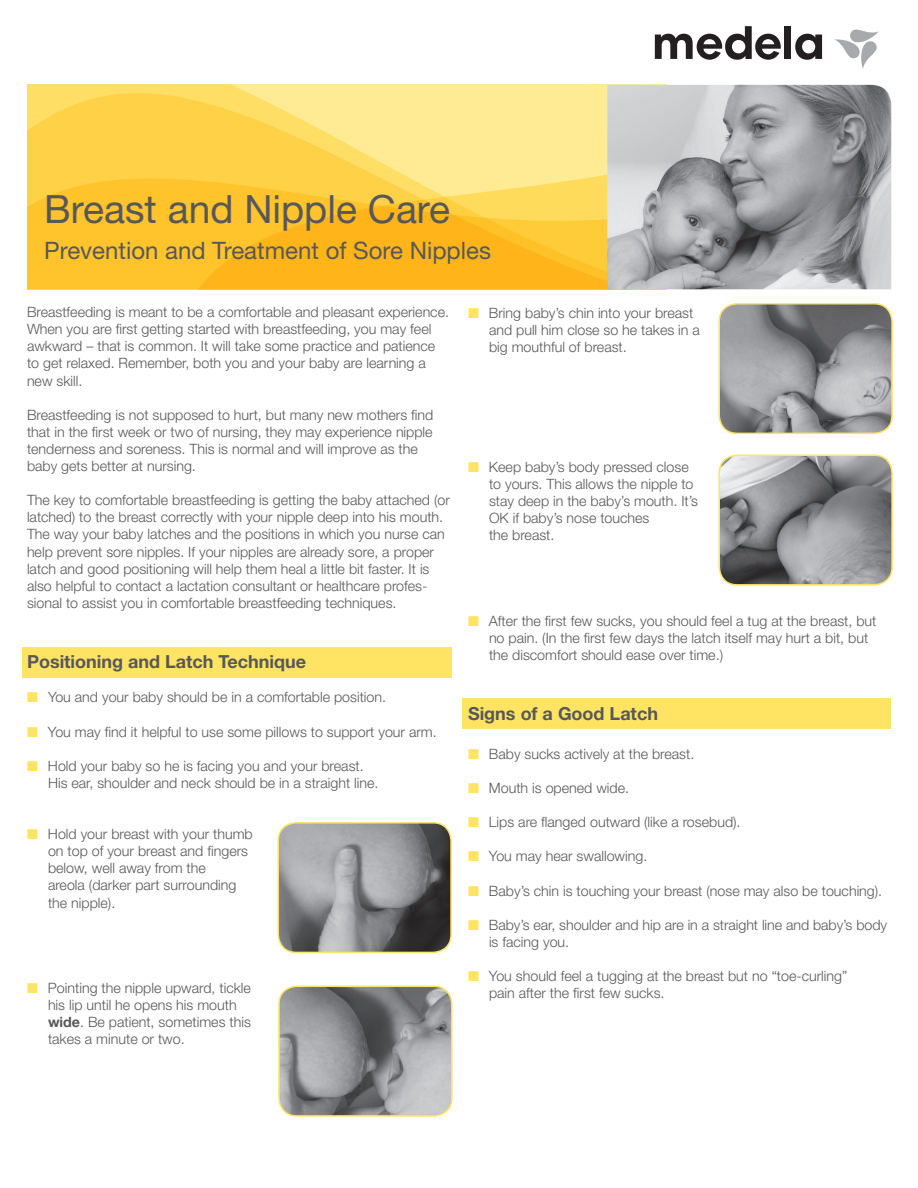
<style>
.page{position:relative;width:918px;height:1188px;background:#fff}
.page>*{position:absolute;margin:0;border:0;box-sizing:border-box;transform-origin:0 0}
.Front_Cover_Head{font:39px "Helvetica Neue LT Std";color:#57585a}
.t1{font:24px "Helvetica Neue LT Std";color:#57585a}
.t2{font:700 18px "Helvetica Neue LT Std";color:#57585a}
.t3{font:300 14.25px/17.1px "Helvetica Neue LT Std";color:#57585a}
.s1{color:#ffe362}
.s2{font-weight:700}
</style>
<div class="page">
<div style="left:22px;top:647px;width:429px;height:31px;background:#ffe362"></div>
<div style="left:463px;top:699px;width:428px;height:30px;background:#ffe362"></div>
<svg style="left:27px;top:93px;width:132px;height:72px;background:#ffd24a"></svg>
<svg style="left:27px;top:165px;width:132px;height:124px;background:#ffc52f"></svg>
<svg style="left:159px;top:85px;width:448px;height:204px;background:#ffd151"></svg>
<img style="left:607px;top:85px;width:284px;height:204px">
<div style="left:784px;top:26px;width:7px;height:33px;background:#231f20"></div>
<svg style="left:795px;top:34px;width:27px;height:26px"></svg>
<svg style="left:655px;top:26px;width:126px;height:34px"></svg>
<svg style="left:835px;top:29px;width:44px;height:40px"></svg>
<img style="left:721px;top:304px;width:171px;height:129px">
<div style="left:718px;top:303px;width:175px;height:131px;border:2px solid #ffe362;border-radius:18px"></div>
<img style="left:279px;top:986px;width:171px;height:128px">
<div style="left:278px;top:986px;width:175px;height:131px;border:2px solid #ffe362;border-radius:18px"></div>
<img style="left:721px;top:457px;width:171px;height:126px">
<div style="left:718px;top:454px;width:175px;height:132px;border:2px solid #ffe362;border-radius:18px"></div>
<img style="left:278px;top:823px;width:173px;height:129px">
<div style="left:278px;top:822px;width:174px;height:131px;border:2px solid #ffe362;border-radius:18px"></div>
<p class="Front_Cover_Head" style="left:44px;top:186px;width:407px">Breast and Nipple Care</p>
<p class="t1" style="left:44px;top:236px;width:448px">Prevention and Treatment of Sore Nipples</p>
<p class="t3" style="left:27px;top:303px;width:424px">Breastfeeding is meant to be a comfortable and pleasant experience.<br>When you are first getting started with breastfeeding, you may feel awkward – that is common. It will take some practice and patience to get relaxed. Remember, both you and your baby are learning a new skill.</p>
<p class="t3" style="left:27px;top:406px;width:408px">Breastfeeding is not supposed to hurt, but many new mothers find that in the first week or two of nursing, they may experience nipple tenderness and soreness. This is normal and will improve as the baby gets better at nursing.</p>
<p class="t3" style="left:27px;top:491px;width:424px">The key to comfortable breastfeeding is getting the baby attached (or latched) to the breast correctly with your nipple deep into his mouth.<br>The way your baby latches and the positions in which you nurse can help prevent sore nipples. If your nipples are already sore, a proper latch and good positioning will help them heal a little bit faster. It is also helpful to contact a lactation consultant or healthcare profes&shy;sional to assist you in comfortable breastfeeding techniques.</p>
<p class="t2" style="left:27px;top:651px;width:281px">Positioning and Latch Technique</p>
<p class="t3" style="left:27px;top:688px;width:361px"><span class="s1">■</span> You and your baby should be in a comfortable position.</p>
<p class="t3" style="left:27px;top:723px;width:411px"><span class="s1">■</span> You may find it helpful to use some pillows to support your arm.</p>
<p class="t3" style="left:27px;top:757px;width:338px"><span class="s1">■</span> Hold your baby so he is facing you and your breast.</p>
<p class="t3" style="left:48px;top:774px;width:332px">His ear, shoulder and neck should be in a straight line.</p>
<p class="t3" style="left:48px;top:825px;width:206px;text-indent:-21px"><span class="s1">■</span> Hold your breast with your thumb on top of your breast and fingers below, well away from the</p>
<p class="t3" style="left:48px;top:877px;width:190px">areola (darker part surrounding</p>
<p class="t3" style="left:48px;top:894px;width:69px">the nipple).</p>
<p class="t3" style="left:48px;top:979px;width:204px;text-indent:-21px"><span class="s1">■</span> Pointing the nipple upward, tickle his lip until he opens his mouth <span class="s2">wide</span>. Be patient, sometimes this takes a minute or two.</p>
<p class="t3" style="left:489px;top:304px;width:212px;text-indent:-21px"><span class="s1">■</span> Bring baby’s chin into your breast and pull him close so he takes in a big mouthful of breast.</p>
<p class="t3" style="left:489px;top:458px;width:211px;text-indent:-21px"><span class="s1">■</span> Keep baby’s body pressed close to yours. This allows the nipple to stay deep in the baby’s mouth. It’s<br>OK if baby’s nose touches</p>
<p class="t3" style="left:489px;top:526px;width:67px">the breast.</p>
<p class="t3" style="left:489px;top:612px;width:389px;text-indent:-21px"><span class="s1">■</span> After the first few sucks, you should feel a tug at the breast, but no pain. (In the first few days the latch itself may hurt a bit, but the discomfort should ease over time.)</p>
<p class="t2" style="left:468px;top:703px;width:192px">Signs of a Good Latch</p>
<p class="t3" style="left:468px;top:745px;width:228px"><span class="s1">■</span> Baby sucks actively at the breast.</p>
<p class="t3" style="left:468px;top:779px;width:163px"><span class="s1">■</span> Mouth is opened wide.</p>
<p class="t3" style="left:468px;top:813px;width:274px"><span class="s1">■</span> Lips are flanged outward (like a rosebud).</p>
<p class="t3" style="left:468px;top:847px;width:181px"><span class="s1">■</span> You may hear swallowing.</p>
<p class="t3" style="left:468px;top:882px;width:416px"><span class="s1">■</span> Baby’s chin is touching your breast (nose may also be touching).</p>
<p class="t3" style="left:489px;top:916px;width:400px;text-indent:-21px"><span class="s1">■</span> Baby’s ear, shoulder and hip are in a straight line and baby’s body is facing you.</p>
<p class="t3" style="left:489px;top:967px;width:360px;text-indent:-21px"><span class="s1">■</span> You should feel a tugging at the breast but no “toe-curling” pain after the first few sucks.</p>
</div>
